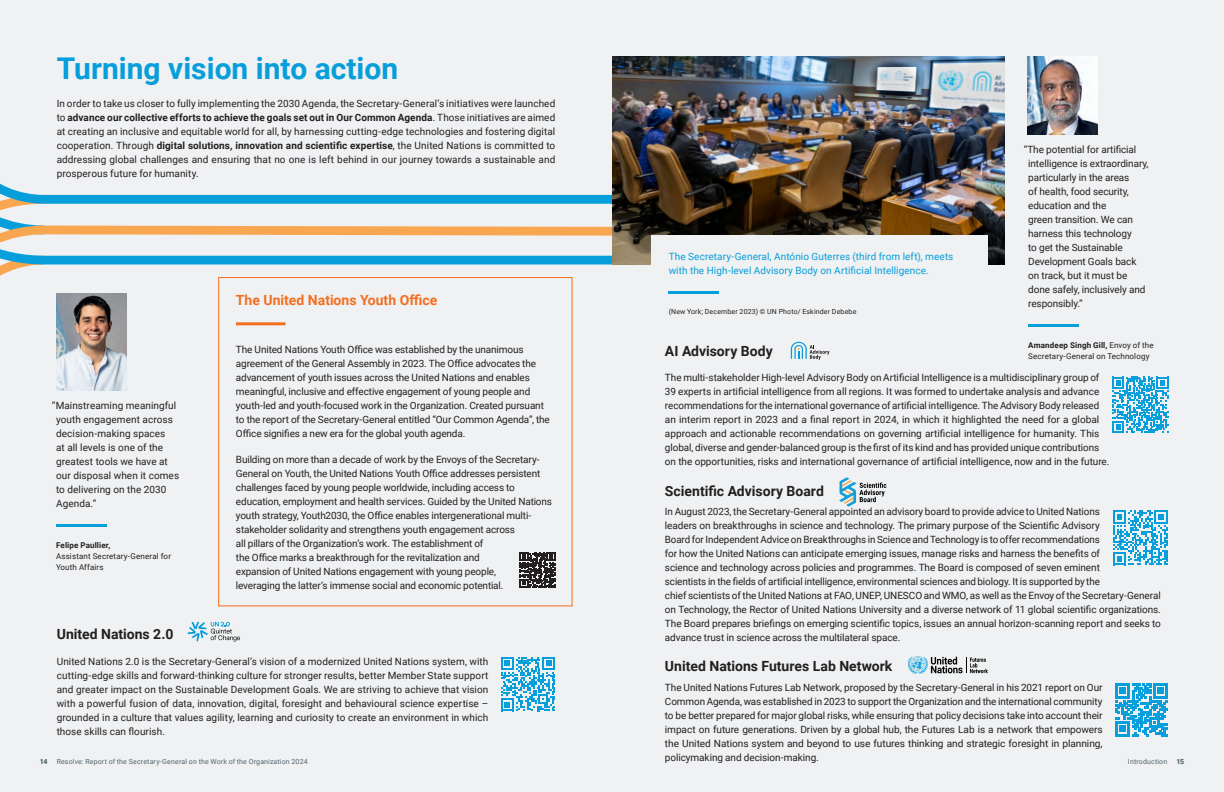
<style>
.page{position:relative;width:1224px;height:792px;background:#eff1f2}
.page>*{position:absolute;margin:0;border:0;box-sizing:border-box;transform-origin:0 0}
.Paragraph_title{font:700 30px "Roboto";color:#069edb}
.Heading_Chart_small{font:700 14px "Roboto";color:#231f20}
.Highligth_Title_2_columns___6mm{font:700 14px "Roboto";color:#f36e21}
.Body_copy{font:10px/14px "Roboto";letter-spacing:-.005em;color:#231f20}
.TX_justified{font:10px/14px "Roboto";letter-spacing:-.015em;color:#231f20}
.Caption_blue_text{font:10px/14px "Roboto";letter-spacing:.01em;color:#069edb}
.Quote_signature{font:8px/11px "Roboto";letter-spacing:.02em;color:#231f20}
.t1{font:7px "Roboto";letter-spacing:.02em;color:#53656e}
.Caption_copyright_black{font:7px "Roboto";letter-spacing:.025em;color:#231f20}
.t2{font:900 7px "Roboto";color:#53656e}
.s1{font-weight:700}
</style>
<div class="page">
<img style="left:612px;top:57px;width:393px;height:207px">
<svg style="left:1113px;top:510px;width:55px;height:55px"></svg>
<div style="left:652px;top:235px;width:336px;height:96px;background:#eff1f2"></div>
<hr style="left:669px;top:291px;width:50px;height:3px;background:#069edb">
<svg style="left:1112px;top:377px;width:56px;height:56px"></svg>
<svg style="left:1115px;top:683px;width:53px;height:53px"></svg>
<svg style="left:0;top:183px;width:612px;height:38px"></svg>
<svg style="left:0;top:221px;width:612px;height:209px"></svg>
<svg style="left:791px;top:342px;width:38px;height:18px"></svg>
<svg style="left:908px;top:656px;width:80px;height:18px"></svg>
<svg style="left:840px;top:478px;width:46px;height:28px"></svg>
<img style="left:57px;top:294px;width:70px;height:96px">
<hr style="left:56px;top:524px;width:51px;height:3px;background:#069edb">
<hr style="left:236px;top:322px;width:50px;height:3px;background:#f36e21">
<div style="left:218px;top:277px;width:354px;height:329px;border:1px solid #f36e21"></div>
<svg style="left:520px;top:552px;width:35px;height:36px"></svg>
<svg style="left:501px;top:657px;width:54px;height:54px"></svg>
<svg style="left:188px;top:622px;width:52px;height:20px"></svg>
<img style="left:1028px;top:57px;width:69px;height:77px">
<hr style="left:1028px;top:324px;width:51px;height:3px;background:#069edb">
<h2 class="Paragraph_title" style="left:57px;top:48px;width:343px">Turning vision into action</h2>
<p class="Body_copy" style="left:57px;top:96px;width:500px;text-align:justify">In order to take us closer to fully implementing the 2030 Agenda, the Secretary-General’s initiatives were launched to <span class="s1">advance our collective efforts to achieve the goals set out in Our Common Agenda</span>. Those initiatives are aimed at creating an inclusive and equitable world for all, by harnessing cutting-edge technologies and fostering digital cooperation. Through <span class="s1">digital solutions, innovation and scientific expertise</span>, the United Nations is committed to addressing global challenges and ensuring that no one is left behind in our journey towards a sustainable and prosperous future for humanity.</p>
<p class="Body_copy" style="left:1028px;top:142px;width:122px;text-indent:-4px">“The potential for artificial intelligence is extraordinary, particularly in the areas<br>of health, food security, education and the<br>green transition. We can harness this technology<br>to get the Sustainable<br>Development Goals back on track, but it must be done safely, inclusively and responsibly.”</p>
<p class="Quote_signature" style="left:1028px;top:339px;width:127px"><span class="s1">Amandeep Singh Gill,</span> Envoy of the<br>Secretary-General on Technology</p>
<p class="Caption_blue_text" style="left:669px;top:249px;width:286px">The Secretary-General, António Guterres (third from left), meets with the High-level Advisory Body on Artificial Intelligence.</p>
<p class="Caption_copyright_black" style="left:669px;top:306px;width:189px">(New York; December 2023) © UN Photo/ Eskinder Debebe</p>
<p class="Highligth_Title_2_columns___6mm" style="left:236px;top:291px;width:203px">The United Nations Youth Office</p>
<p class="Heading_Chart_small" style="left:665px;top:341px;width:109px">AI Advisory Body</p>
<p class="Body_copy" style="left:665px;top:370px;width:446px">The multi-stakeholder High-level Advisory Body on Artificial Intelligence is a multidisciplinary group of 39 experts in artificial intelligence from all regions. It was formed to undertake analysis and advance recommendations for the international governance of artificial intelligence. The Advisory Body released an interim report in 2023 and a final report in 2024, in which it highlighted the need for a global approach and actionable recommendations on governing artificial intelligence for humanity. This global, diverse and gender-balanced group is the first of its kind and has provided unique contributions on the opportunities, risks and international governance of artificial intelligence, now and in the future.</p>
<p class="Heading_Chart_small" style="left:665px;top:481px;width:161px">Scientific Advisory Board</p>
<p class="Body_copy" style="left:665px;top:504px;width:498px">In August 2023, the Secretary-General appointed an advisory board to provide advice to United Nations<br>leaders on breakthroughs in science and technology. The primary purpose of the Scientific Advisory<br>Board for Independent Advice on Breakthroughs in Science and Technology is to offer recommendations<br>for how the United Nations can anticipate emerging issues, manage risks and harness the benefits of<br>science and technology across policies and programmes. The Board is composed of seven eminent<br>scientists in the fields of artificial intelligence, environmental sciences and biology. It is supported by the<br>chief scientists of the United Nations at FAO, UNEP, UNESCO and WMO, as well as the Envoy of the Secretary-General on Technology, the Rector of United Nations University and a diverse network of 11 global scientific organizations.<br>The Board prepares briefings on emerging scientific topics, issues an annual horizon-scanning report and seeks to advance trust in science across the multilateral space.</p>
<p class="Heading_Chart_small" style="left:665px;top:657px;width:229px">United Nations Futures Lab Network</p>
<p class="Body_copy" style="left:665px;top:680px;width:439px;text-align:justify">The United Nations Futures Lab Network, proposed by the Secretary-General in his 2021 report on Our Common Agenda, was established in 2023 to support the Organization and the international community to be better prepared for major global risks, while ensuring that policy decisions take into account their impact on future generations. Driven by a global hub, the Futures Lab is a network that empowers the United Nations system and beyond to use futures thinking and strategic foresight in planning, policymaking and decision-making.</p>
<p class="TX_justified" style="left:236px;top:342px;width:315px">The United Nations Youth Office was established by the unanimous agreement of the General Assembly in 2023. The Office advocates the advancement of youth issues across the United Nations and enables meaningful, inclusive and effective engagement of young people and youth-led and youth-focused work in the Organization. Created pursuant to the report of the Secretary-General entitled “Our Common Agenda”, the Office signifies a new era for the global youth agenda.</p>
<p class="TX_justified" style="left:236px;top:452px;width:318px">Building on more than a decade of work by the Envoys of the Secretary-General on Youth, the United Nations Youth Office addresses persistent challenges faced by young people worldwide, including access to education, employment and health services. Guided by the United Nations youth strategy, Youth2030, the Office enables intergenerational multi&shy;stakeholder solidarity and strengthens youth engagement across<br>all pillars of the Organization’s work. The establishment of<br>the Office marks a breakthrough for the revitalization and<br>expansion of United Nations engagement with young people,<br>leveraging the latter’s immense social and economic potential.</p>
<p class="Body_copy" style="left:56px;top:398px;width:125px;text-indent:-4px">“Mainstreaming meaningful youth engagement across decision-making spaces<br>at all levels is one of the greatest tools we have at our disposal when it comes to delivering on the 2030<br>Agenda.”</p>
<p class="Quote_signature" style="left:56px;top:539px;width:116px"><span class="s1">Felipe Paullier,<br></span>Assistant Secretary-General for<br>Youth Affairs</p>
<p class="Heading_Chart_small" style="left:57px;top:625px;width:118px">United Nations 2.0</p>
<p class="Body_copy" style="left:57px;top:654px;width:433px;text-align:justify">United Nations 2.0 is the Secretary-General’s vision of a modernized United Nations system, with cutting-edge skills and forward-thinking culture for stronger results, better Member State support and greater impact on the Sustainable Development Goals. We are striving to achieve that vision with a powerful fusion of data, innovation, digital, foresight and behavioural science expertise – grounded in a culture that values agility, learning and curiosity to create an environment in which those skills can flourish.</p>
<p class="t2" style="left:40px;top:756px;width:9px">14</p>
<p class="t1" style="left:57px;top:756px;width:253px">Resolve: Report of the Secretary-General on the Work of the Organization 2024</p>
<p class="t1" style="left:1128px;top:756px;width:41px">Introduction</p>
<p class="t2" style="left:1176px;top:756px;width:9px">15</p>
</div>
